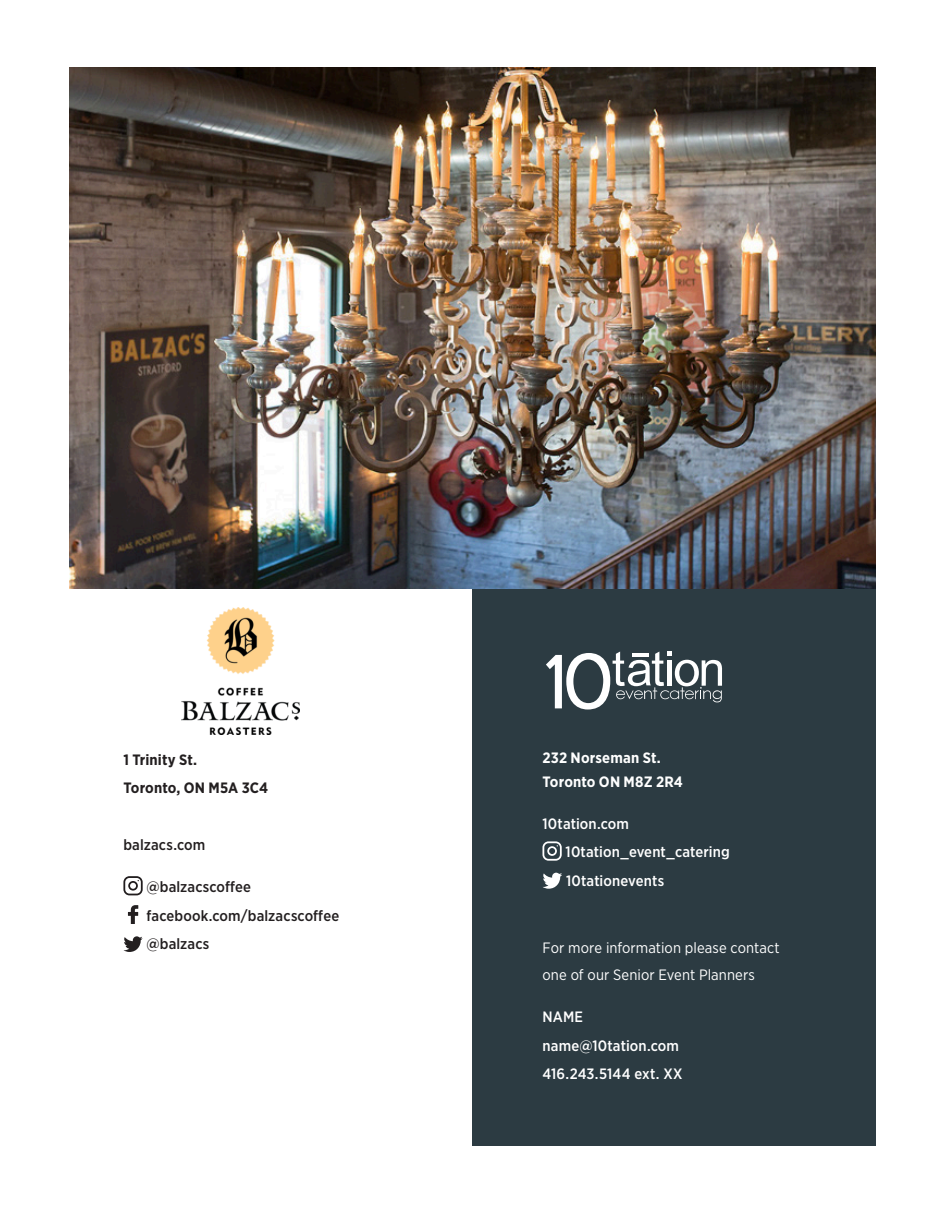
<style>
.page{position:relative;width:945px;height:1215px;background:#fff}
.page>*{position:absolute;margin:0;border:0;box-sizing:border-box;transform-origin:0 0}
.t1{font:500 15px/28.5px "Gotham Narrow";letter-spacing:.01em;color:#fff}
.Social_callouts{font:500 15px "Gotham Narrow";letter-spacing:.01em;color:#231f20}
.t2{font:15px/27px "Gotham Narrow";letter-spacing:.005em;color:#fff}
.t3{font:700 15px/24px "Gotham Narrow";letter-spacing:.01em;color:#fff}
.Social_callouts-2{font:700 15px "Gotham Narrow";letter-spacing:.01em;color:#231f20}
</style>
<div class="page">
<div style="left:472px;top:588px;width:404px;height:557px;background:#2c3b42"></div>
<svg style="left:542px;top:841px;width:20px;height:20px"></svg>
<svg style="left:543px;top:873px;width:19px;height:16px"></svg>
<svg style="left:546px;top:651px;width:176px;height:59px"></svg>
<svg style="left:123px;top:876px;width:20px;height:19px"></svg>
<svg style="left:128px;top:905px;width:10px;height:19px"></svg>
<svg style="left:123px;top:936px;width:20px;height:16px"></svg>
<img style="left:182px;top:608px;width:117px;height:126px">
<img style="left:69px;top:68px;width:807px;height:520px">
<p class="Social_callouts-2" style="left:123px;top:750px;width:75px">1 Trinity St.</p>
<p class="Social_callouts-2" style="left:123px;top:778px;width:146px">Toronto, ON M5A 3C4</p>
<p class="Social_callouts" style="left:123px;top:835px;width:83px">balzacs.com</p>
<p class="Social_callouts" style="left:147px;top:877px;width:106px">@balzacscoffee</p>
<p class="Social_callouts" style="left:147px;top:906px;width:194px">facebook.com/balzacscoffee</p>
<p class="Social_callouts" style="left:147px;top:934px;width:64px">@balzacs</p>
<p class="t3" style="left:542px;top:746px;width:142px">232 Norseman St.<br>Toronto ON M8Z 2R4</p>
<p class="t1" style="left:566px;top:809px;width:166px;text-indent:-23px">10tation.com<br>10tation_event_catering<br>10tationevents</p>
<p class="t2" style="left:542px;top:934px;width:239px">For more information please contact one of our Senior Event Planners</p>
<p class="t1" style="left:542px;top:1003px;width:142px">NAME name@10tation.com<br>416.243.5144 ext. XX</p>
</div>
